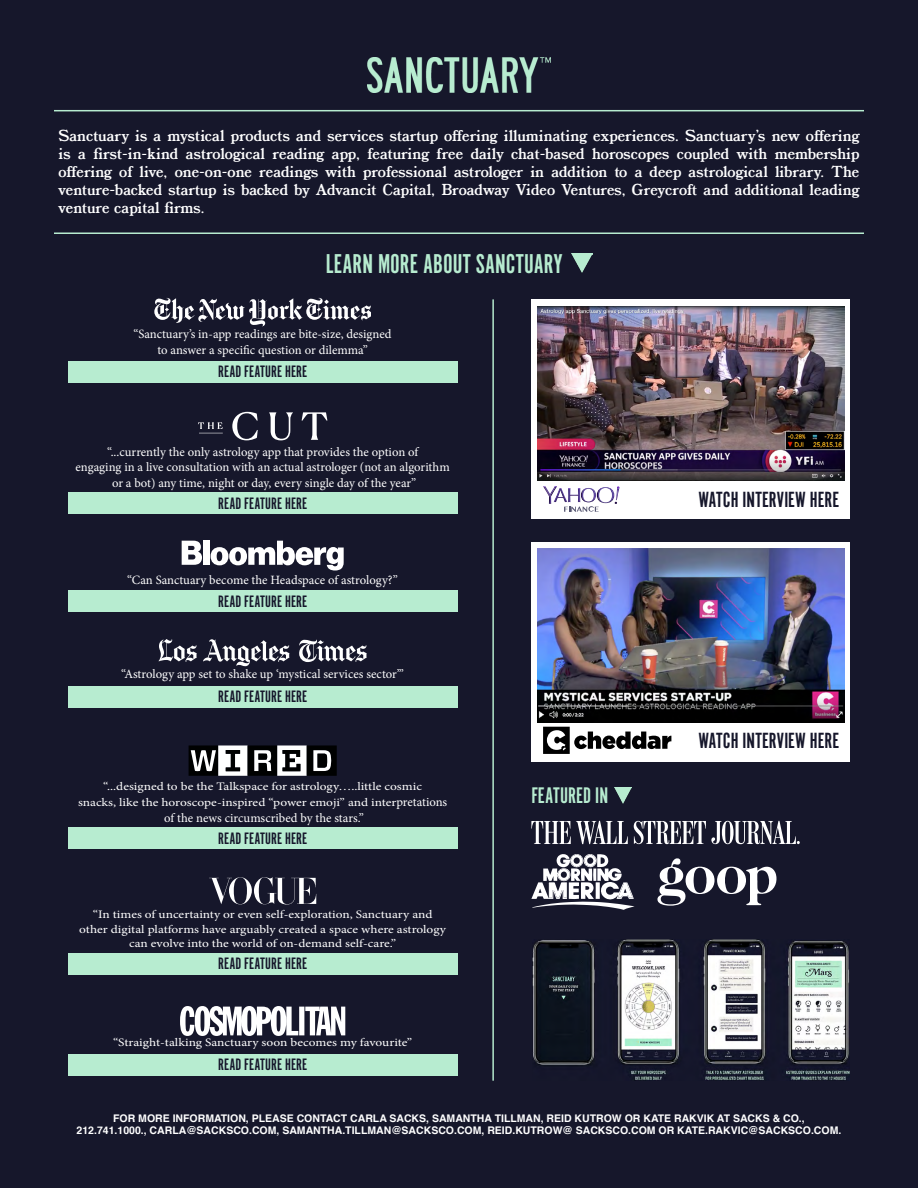
<style>
.page{position:relative;width:918px;height:1188px;background:#16172b}
.page>*{position:absolute;margin:0;border:0;box-sizing:border-box;transform-origin:0 0}
.t1{font:28.35px "Alternate Got No 1 D";color:#b7ecd0}
.t2{font:23.4px "Alternate Got No 1 D";color:#b7ecd0}
.t3{font:22.8px "Alternate Got No 1 D";color:#16172b}
.t4{font:17.25px "Alternate Got No 1 D";color:#16172b}
.t5{font:14.25px/18px "Bookman JF Pro";color:#fff;text-align:justify}
.t6{font:12.75px/15.9px "Minion Pro";color:#fff;text-align:center}
.t7{font:11.55px/14.4px "Minion Pro";color:#fff;text-align:center;scale:1.16 1}
.t8{font:700 10.5px/12px "Helvetica";color:#fff;text-align:center}
.s1{font-size:12.75px}
</style>
<div class="page">
<img style="left:367px;top:57px;width:184px;height:36px">
<hr style="left:54px;top:110px;width:810px;height:1px;background:#b7ecd0">
<hr style="left:54px;top:232px;width:810px;height:2px;background:#b7ecd0">
<img style="left:571px;top:254px;width:21px;height:19px">
<img style="left:532px;top:939px;width:317px;height:142px">
<hr style="left:492px;top:299px;width:2px;height:782px;background:#b7ecd0">
<div style="left:531px;top:299px;width:319px;height:220px;background:#fff"></div>
<svg style="left:543px;top:486px;width:76px;height:26px"></svg>
<img style="left:537px;top:306px;width:308px;height:175px">
<div style="left:531px;top:543px;width:319px;height:219px;background:#fff"></div>
<img style="left:537px;top:549px;width:308px;height:174px">
<svg style="left:543px;top:727px;width:128px;height:27px"></svg>
<div style="left:68px;top:591px;width:390px;height:21px;background:#b7ecd0"></div>
<div style="left:68px;top:686px;width:390px;height:21px;background:#b7ecd0"></div>
<div style="left:68px;top:827px;width:390px;height:21px;background:#b7ecd0"></div>
<div style="left:68px;top:492px;width:390px;height:22px;background:#b7ecd0"></div>
<svg style="left:189px;top:745px;width:148px;height:31px"></svg>
<svg style="left:299px;top:640px;width:68px;height:22px"></svg>
<svg style="left:203px;top:639px;width:87px;height:27px"></svg>
<svg style="left:159px;top:639px;width:38px;height:23px"></svg>
<svg style="left:182px;top:541px;width:20px;height:24px"></svg>
<div style="left:203px;top:541px;width:6px;height:24px;background:#fff"></div>
<svg style="left:211px;top:541px;width:133px;height:30px"></svg>
<svg style="left:232px;top:412px;width:95px;height:28px"></svg>
<svg style="left:198px;top:422px;width:25px;height:11px"></svg>
<svg style="left:154px;top:298px;width:217px;height:28px"></svg>
<div style="left:68px;top:361px;width:390px;height:21px;background:#b7ecd0"></div>
<svg style="left:180px;top:1006px;width:165px;height:30px"></svg>
<svg style="left:209px;top:877px;width:107px;height:28px"></svg>
<div style="left:68px;top:953px;width:390px;height:21px;background:#b7ecd0"></div>
<div style="left:68px;top:1054px;width:390px;height:21px;background:#b7ecd0"></div>
<img style="left:614px;top:788px;width:17px;height:15px">
<svg style="left:657px;top:858px;width:120px;height:48px"></svg>
<svg style="left:531px;top:854px;width:104px;height:56px"></svg>
<svg style="left:531px;top:821px;width:269px;height:23px"></svg>
<p class="t5" style="left:58px;top:127px;width:802px">Sanctuary is a mystical products and services startup offering illuminating experiences. Sanctuary’s new offering is a first-in-kind astrological reading app, featuring free daily chat-based horoscopes coupled with membership offering of live, one-on-one readings with professional astrologer in addition to a deep astrological library. The venture-backed startup is backed by Advancit Capital, Broadway Video Ventures, Greycroft and additional leading venture capital firms.</p>
<h1 class="t1" style="left:326px;top:248px;width:238px">LEARN MORE ABOUT SANCTUARY</h1>
<p class="t6" style="left:134px;top:326px;width:260px">“Sanctuary’s in-app readings are bite-size, designed to answer a specific question or dilemma”</p>
<p class="t4" style="left:218px;top:363px;width:91px">READ FEATURE HERE</p>
<p class="t6" style="left:76px;top:444px;width:376px">“...currently the only astrology app that provides the option of<br>engaging in a live consultation with an actual astrologer (not an algorithm or a bot) any time, night or day, every single day of the year”</p>
<p class="t4" style="left:218px;top:494px;width:91px">READ FEATURE HERE</p>
<p class="t6" style="left:127px;top:572px;width:272px">“Can Sanctuary become the Headspace of astrology?”</p>
<p class="t4" style="left:218px;top:592px;width:91px">READ FEATURE HERE</p>
<p class="t6" style="left:121px;top:666px;width:284px">“Astrology app set to shake up ‘mystical services sector’”</p>
<p class="t4" style="left:218px;top:688px;width:91px">READ FEATURE HERE</p>
<p class="t7" style="left:78px;top:778px;width:320px;line-height:15.9px">“...designed to be the Talkspace for astrology…..little cosmic<br>snacks, like the horoscope-inspired “power emoji” and inter<span class="s1">pretations</span></p>
<p class="t6" style="left:164px;top:810px;width:201px">of the news circumscribed by the stars.”</p>
<p class="t4" style="left:218px;top:829px;width:91px">READ FEATURE HERE</p>
<p class="t7" style="left:79px;top:908px;width:318px">“In times of uncertainty or even self-exploration, Sanctuary and other digital platforms have arguably created a space where astrology can evolve into the world of on-demand self-care.”</p>
<p class="t4" style="left:218px;top:954px;width:91px">READ FEATURE HERE</p>
<p class="t7" style="left:113px;top:1035px;width:259px">“Straight-talking Sanctuary soon becomes my favourite”</p>
<p class="t4" style="left:218px;top:1056px;width:91px">READ FEATURE HERE</p>
<h2 class="t2" style="left:531px;top:783px;width:78px">FEATURED IN</h2>
<h3 class="t3" style="left:698px;top:487px;width:142px">WATCH INTERVIEW HERE</h3>
<h3 class="t3" style="left:698px;top:728px;width:142px">WATCH INTERVIEW HERE</h3>
<p class="t8" style="left:77px;top:1112px;width:766px">FOR MORE INFORMATION, PLEASE CONTACT CARLA SACKS, SAMANTHA TILLMAN, REID KUTROW OR KATE RAKVIK AT SACKS &amp; CO.,<br>212.741.1000., CARLA@SACKSCO.COM, SAMANTHA.TILLMAN@SACKSCO.COM, REID.KUTROW@ SACKSCO.COM OR KATE.RAKVIC@SACKSCO.COM.</p>
</div>
